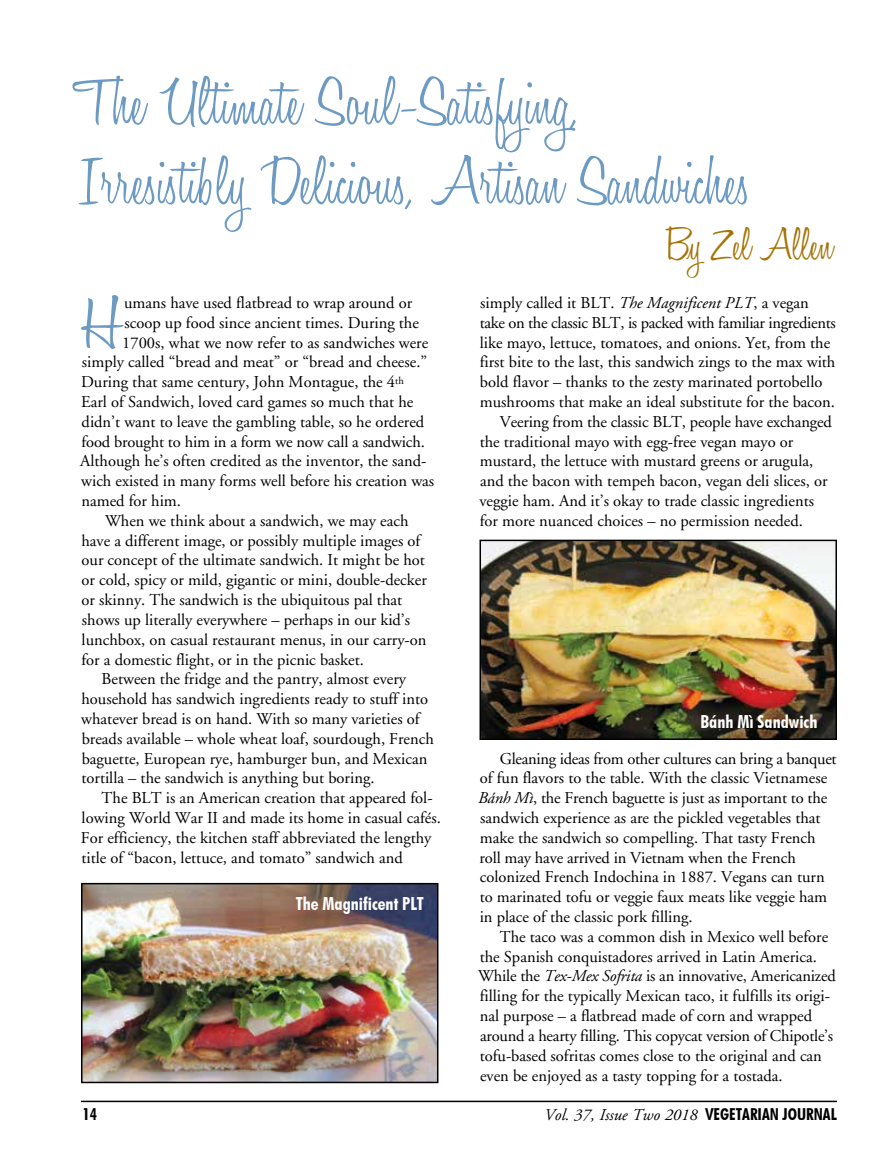
<style>
.page{position:relative;width:891px;height:1175px;background:#fff}
.page>*{position:absolute;margin:0;border:0;box-sizing:border-box;transform-origin:0 0}
.t1{font:300 77.7px "Honey Script";color:#6c9ac3}
.t2{font:300 70.5px/79.5px "Honey Script";color:#6c9ac3}
.t3{font:300 46.5px "Honey Script";color:#a57406}
.t4{font:18px "Futuri Condensed Bold SWFTE";color:#fff}
.t5{font:16.5px/19.8px "Adobe Garamond";color:#000}
.t6{font:16.5px "Adobe Garamond";letter-spacing:-.02em;color:#000}
.t7{font:italic 16.5px "Adobe Garamond";color:#000}
.t8{font:16.5px "Futuri Condensed Bold SWFTE";color:#000}
.s1{font-style:italic}
.s2{font-family:"Futuri Condensed Bold SWFTE";font-style:normal}
</style>
<div class="page">
<hr style="left:81px;top:1100px;width:756px;height:2px;background:#000">
<img style="left:483px;top:542px;width:351px;height:195px">
<div style="left:480px;top:539px;width:357px;height:201px;border:2px solid #000"></div>
<img style="left:84px;top:886px;width:351px;height:194px">
<div style="left:81px;top:883px;width:357px;height:200px;border:2px solid #000"></div>
<h2 class="t2" style="left:74px;top:66px;width:679px">The Ultimate Soul-Satisfying,<br>Irresistibly Delicious, Artisan Sandwiches</h2>
<h3 class="t3" style="left:666px;top:216px;width:168px">By Zel Allen</h3>
<h1 class="t1" style="left:83px;top:276px;width:42px">H</h1>
<p class="t5" style="left:124px;top:293px;width:290px">umans have used flatbread to wrap around or</p>
<p class="t5" style="left:125px;top:313px;width:296px">scoop up food since ancient times. During the</p>
<p class="t5" style="left:122px;top:333px;width:308px">1700s, what we now refer to as sandwiches were</p>
<p class="t5" style="left:82px;top:353px;width:347px">simply called “bread and meat” or “bread and cheese.”</p>
<p class="t5" style="left:81px;top:372px;width:324px">During that same century, John Montague, the 4<sup>th</sup></p>
<p class="t5" style="left:81px;top:392px;width:334px">Earl of Sandwich, loved card games so much that he</p>
<p class="t5" style="left:82px;top:412px;width:344px">didn’t want to leave the gambling table, so he ordered</p>
<p class="t5" style="left:82px;top:432px;width:345px">food brought to him in a form we now call a sandwich.</p>
<p class="t5" style="left:80px;top:452px;width:348px">Although he’s often credited as the inventor, the sand-</p>
<p class="t5" style="left:81px;top:471px;width:355px">wich existed in many forms well before his creation was</p>
<p class="t5" style="left:81px;top:491px;width:101px">named for him.</p>
<p class="t5" style="left:105px;top:511px;width:305px">When we think about a sandwich, we may each</p>
<p class="t5" style="left:81px;top:531px;width:340px">have a different image, or possibly multiple images of</p>
<p class="t5" style="left:82px;top:551px;width:345px">our concept of the ultimate sandwich. It might be hot</p>
<p class="t5" style="left:82px;top:570px;width:347px">or cold, spicy or mild, gigantic or mini, double-decker</p>
<p class="t5" style="left:82px;top:590px;width:322px">or skinny. The sandwich is the ubiquitous pal that</p>
<p class="t5" style="left:82px;top:610px;width:330px">shows up literally everywhere – perhaps in our kid’s</p>
<p class="t5" style="left:82px;top:630px;width:346px">lunchbox, on casual restaurant menus, in our carry-on</p>
<p class="t5" style="left:82px;top:650px;width:284px">for a domestic flight, or in the picnic basket.</p>
<p class="t5" style="left:102px;top:669px;width:306px">Between the fridge and the pantry, almost every</p>
<p class="t5" style="left:81px;top:689px;width:348px">household has sandwich ingredients ready to stuff into</p>
<p class="t5" style="left:81px;top:709px;width:340px">whatever bread is on hand. With so many varieties of</p>
<p class="t5" style="left:82px;top:729px;width:354px">breads available – whole wheat loaf, sourdough, French</p>
<p class="t5" style="left:82px;top:749px;width:347px">baguette, European rye, hamburger bun, and Mexican</p>
<p class="t5" style="left:81px;top:768px;width:295px">tortilla – the sandwich is anything but boring.</p>
<p class="t5" style="left:102px;top:788px;width:332px">The BLT is an American creation that appeared fol-</p>
<p class="t5" style="left:82px;top:808px;width:361px">lowing World War II and made its home in casual cafés.</p>
<p class="t5" style="left:81px;top:828px;width:352px">For efficiency, the kitchen staff abbreviated the lengthy</p>
<p class="t5" style="left:81px;top:848px;width:323px">title of “bacon, lettuce, and tomato” sandwich and</p>
<p class="t4" style="left:296px;top:891px;width:130px">The Magnificent PLT</p>
<p class="t5" style="left:480px;top:293px;width:330px">simply called it BLT. <span class="s1">The Magnificent PLT</span>, a vegan</p>
<p class="t6" style="left:480px;top:314px;width:358px">take on the classic BLT, is packed with familiar ingredients</p>
<p class="t5" style="left:480px;top:333px;width:352px">like mayo, lettuce, tomatoes, and onions. Yet, from the</p>
<p class="t5" style="left:480px;top:353px;width:357px">first bite to the last, this sandwich zings to the max with</p>
<p class="t5" style="left:480px;top:372px;width:344px">bold flavor – thanks to the zesty marinated portobello</p>
<p class="t5" style="left:480px;top:392px;width:357px">mushrooms that make an ideal substitute for the bacon.</p>
<p class="t5" style="left:500px;top:412px;width:334px">Veering from the classic BLT, people have exchanged</p>
<p class="t5" style="left:480px;top:432px;width:315px">the traditional mayo with egg-free vegan mayo or</p>
<p class="t5" style="left:480px;top:452px;width:335px">mustard, the lettuce with mustard greens or arugula,</p>
<p class="t5" style="left:480px;top:471px;width:349px">and the bacon with tempeh bacon, vegan deli slices, or</p>
<p class="t5" style="left:479px;top:491px;width:336px">veggie ham. And it’s okay to trade classic ingredients</p>
<p class="t5" style="left:480px;top:511px;width:325px">for more nuanced choices – no permission needed.</p>
<p class="t4" style="left:700px;top:710px;width:119px">Bánh Mì Sandwich</p>
<p class="t5" style="left:478px;top:749px;width:360px;text-indent:22px">Gleaning ideas from other cultures can bring a banquet of fun flavors to the table. With the classic Vietnamese <span class="s1">Bánh Mì</span>, the French baguette is just as important to the sandwich experience as are the pickled vegetables that make the sandwich so compelling. That tasty French roll may have arrived in Vietnam when the French colonized French Indochina in 1887. Vegans can turn to marinated tofu or veggie faux meats like veggie ham in place of the classic pork filling.</p>
<p class="t5" style="left:478px;top:927px;width:359px;text-indent:22px">The taco was a common dish in Mexico well before the Spanish conquistadores arrived in Latin America.<br>While the <span class="s1">Tex-Mex Sofrita</span> is an innovative, Americanized filling for the typically Mexican taco, it fulfills its origi&shy;nal purpose – a flatbread made of corn and wrapped around a hearty filling. This copycat version of Chipotle’s tofu-based sofritas comes close to the original and can even be enjoyed as a tasty topping for a tostada.</p>
<p class="t8" style="left:82px;top:1102px;width:16px">14</p>
<p class="t7" style="left:545px;top:1105px;width:294px">Vol. 37, Issue Two 2018 <span class="s2">VEGETARIAN JOURNAL</span></p>
</div>
